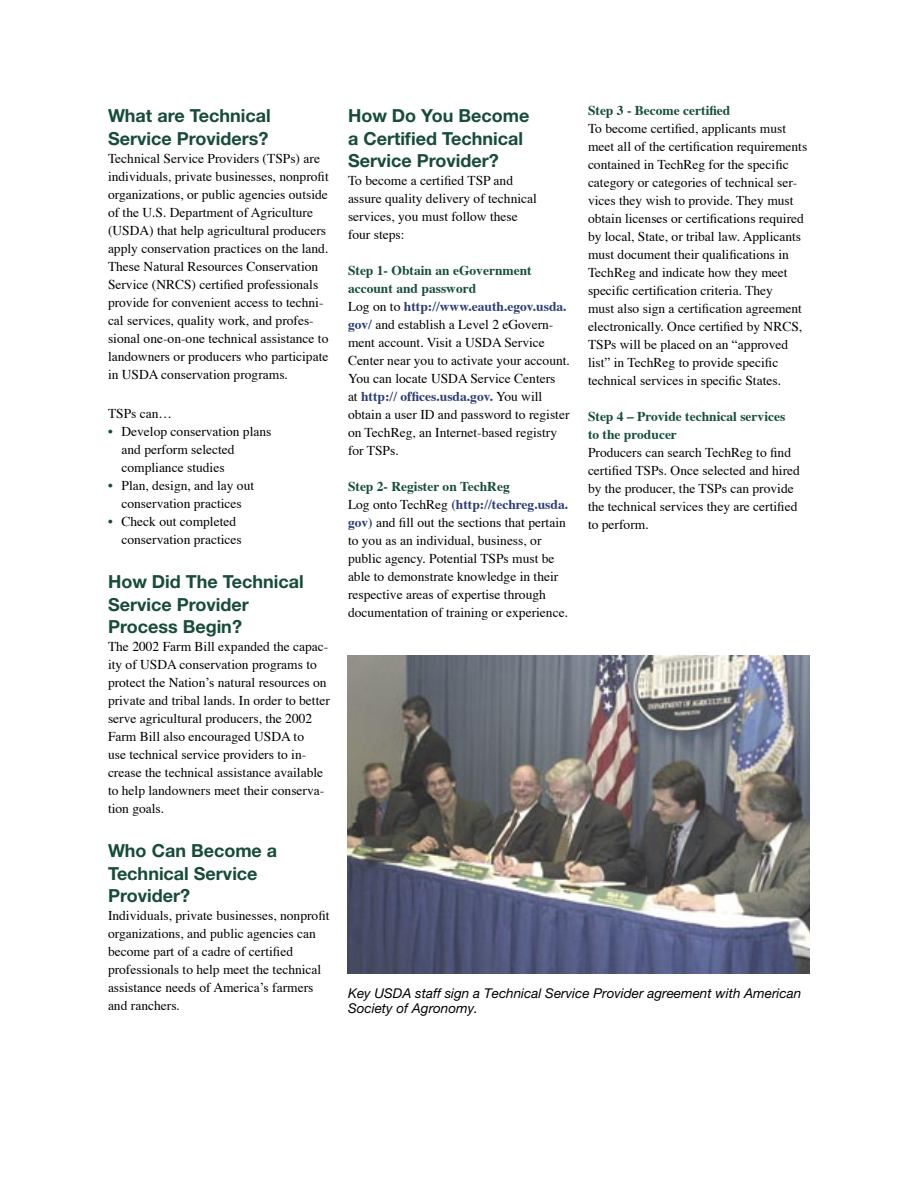
<style>
.page{position:relative;width:918px;height:1188px;background:#fff}
.page>*{position:absolute;margin:0;border:0;box-sizing:border-box;transform-origin:0 0}
.head_1{font:700 18px/22.5px "Helvetica Neue";color:#174c38}
.body{font:13.5px/18px "Times";color:#000}
.bulleted_text{font:13.5px/18px "Times";color:#000}
.step_text{font:700 13.5px/18px "Times";color:#174e3c}
.t1{font:italic 13.5px/15px "Helvetica Neue";color:#000}
.s1{color:#174c38}
.s2{font-weight:700;color:#2c3e77}
</style>
<div class="page">
<img style="left:348px;top:656px;width:462px;height:318px">
<p class="head_1" style="left:108px;top:104px;width:164px">What are Technical<br>Service Providers?</p>
<p class="body" style="left:108px;top:150px;width:222px">Technical Service Providers (TSPs) are individuals, private businesses, nonprofit organizations, or public agencies outside of the U.S. Department of Agriculture (USDA) that help agricultural producers apply conservation practices on the land.<br>These Natural Resources Conservation Service (NRCS) certified professionals provide for convenient access to techni&shy;cal services, quality work, and profes&shy;sional one-on-one technical assistance to landowners or producers who participate in USDA conservation programs.</p>
<p class="bulleted_text" style="left:108px;top:405px;width:66px">TSPs can…</p>
<p class="bulleted_text" style="left:122px;top:423px;width:151px;text-indent:-14px"><span class="s1">•</span> Develop conservation plans and perform selected compliance studies</p>
<p class="bulleted_text" style="left:108px;top:477px;width:148px;text-align:center"><span class="s1">•</span> Plan, design, and lay out conservation practices</p>
<p class="bulleted_text" style="left:122px;top:513px;width:122px;text-indent:-14px"><span class="s1">•</span> Check out completed conservation practices</p>
<p class="head_1" style="left:108px;top:570px;width:197px">How Did The Technical<br>Service Provider<br>Process Begin?</p>
<p class="body" style="left:108px;top:639px;width:223px">The 2002 Farm Bill expanded the capac&shy;ity of USDA conservation programs to protect the Nationʼs natural resources on private and tribal lands. In order to better serve agricultural producers, the 2002<br>Farm Bill also encouraged USDA to<br>use technical service providers to in&shy;crease the technical assistance available to help landowners meet their conserva&shy;tion goals.</p>
<p class="head_1" style="left:108px;top:839px;width:171px">Who Can Become a</p>
<p class="head_1" style="left:108px;top:862px;width:151px">Technical Service</p>
<p class="head_1" style="left:108px;top:884px;width:84px">Provider?</p>
<p class="body" style="left:108px;top:908px;width:223px">Individuals, private businesses, nonprofit organizations, and public agencies can become part of a cadre of certified professionals to help meet the technical assistance needs of Americaʼs farmers and ranchers.</p>
<p class="head_1" style="left:348px;top:104px;width:183px">How Do You Become a Certified Technical</p>
<p class="head_1" style="left:348px;top:149px;width:152px">Service Provider?</p>
<p class="body" style="left:348px;top:172px;width:190px">To become a certified TSP and assure quality delivery of technical services, you must follow these four steps:</p>
<p class="step_text" style="left:348px;top:262px;width:185px">Step 1- Obtain an eGovernment</p>
<p class="step_text" style="left:348px;top:280px;width:130px">account and password</p>
<p class="body" style="left:348px;top:298px;width:223px">Log on to <span class="s2">http://www.eauth.egov.usda. gov/</span> and establish a Level 2 eGovern&shy;ment account. Visit a USDA Service Center near you to activate your account.<br>You can locate USDA Service Centers<br>at <span class="s2">http:// offices.usda.gov.</span> You will obtain a user ID and password to register on TechReg, an Internet-based registry for TSPs.</p>
<p class="step_text" style="left:348px;top:478px;width:163px">Step 2- Register on TechReg</p>
<p class="body" style="left:348px;top:496px;width:222px">Log onto TechReg <span class="s2">(http://techreg.usda. gov)</span> and fill out the sections that pertain to you as an individual, business, or public agency. Potential TSPs must be able to demonstrate knowledge in their respective areas of expertise through documentation of training or experience.</p>
<p class="step_text" style="left:588px;top:102px;width:144px">Step 3 - Become certified</p>
<p class="body" style="left:588px;top:120px;width:221px">To become certified, applicants must meet all of the certification requirements contained in TechReg for the specific category or categories of technical ser&shy;vices they wish to provide. They must obtain licenses or certifications required by local, State, or tribal law. Applicants must document their qualifications in TechReg and indicate how they meet specific certification criteria. They<br>must also sign a certification agreement electronically. Once certified by NRCS, TSPs will be placed on an “approved list” in TechReg to provide specific technical services in specific States.</p>
<p class="step_text" style="left:588px;top:408px;width:199px">Step 4 – Provide technical services to the producer</p>
<p class="body" style="left:588px;top:444px;width:213px">Producers can search TechReg to find certified TSPs. Once selected and hired by the producer, the TSPs can provide the technical services they are certified to perform.</p>
<p class="t1" style="left:348px;top:985px;width:455px">Key USDA staff sign a Technical Service Provider agreement with American<br>Society of Agronomy.</p>
</div>
